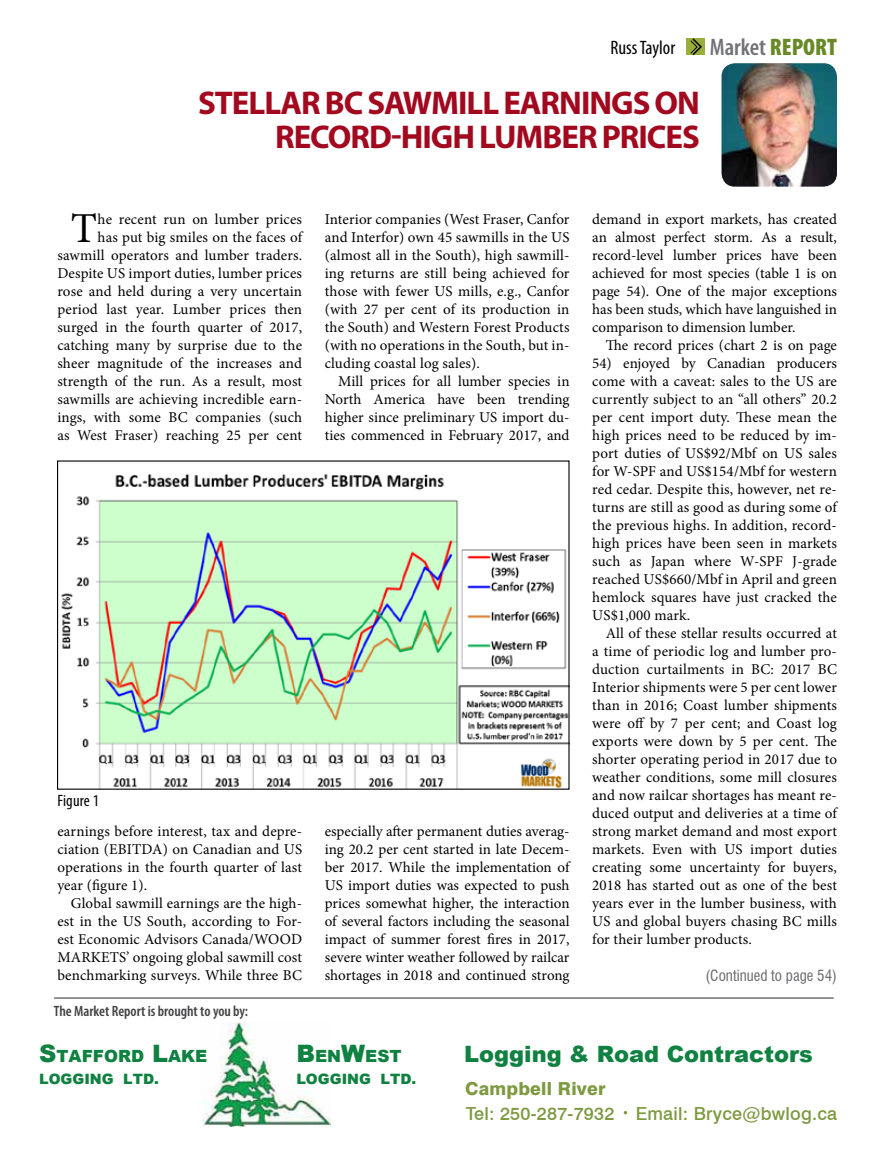
<style>
.page{position:relative;width:891px;height:1161px;background:#fff}
.page>*{position:absolute;margin:0;border:0;box-sizing:border-box;transform-origin:0 0}
.t1{font:42.75px "Minion Pro";color:#000}
.t2{font:700 33px/34.5px "Myriad Pro";letter-spacing:-.03em;color:#a2091e;text-align:right}
.t3{font:600 condensed 24px "Myriad Pro";color:#717275}
.t4{font:900 22.5px "Arial";color:#0f8140}
.t5{font:condensed 19.5px "Myriad Pro";color:#000}
.t6{font:500 18px "Swiss 721 BT";letter-spacing:.015em;color:#7e9a41}
.t7{font:800 18px "Swiss 721 BT";letter-spacing:.015em;color:#7e9a41}
.t8{font:900 16.8px "Arial";color:#0f8140}
.t9{font:condensed 16.5px "Myriad Pro";letter-spacing:.01em;color:#000}
.t10{font:15px/18px "Minion Pro";letter-spacing:.005em;color:#000;text-align:justify}
.t11{font:600 condensed 15px "Myriad Pro";color:#414042}
.t12{font:condensed 15px "Swiss 721 BT";color:#696a6d}
.t13{font:900 14.25px "Arial";color:#0f8140}
.s1{font-weight:900;color:#698928}
.s2{font-size:24px}
</style>
<div class="page">
<img style="left:202px;top:1022px;width:128px;height:104px">
<hr style="left:54px;top:998px;width:780px;height:1px;background:#414042">
<div style="left:686px;top:38px;width:18px;height:17px;background:#9aae3c"></div>
<svg style="left:690px;top:38px;width:12px;height:18px"></svg>
<img style="left:61px;top:473px;width:507px;height:315px">
<img style="left:722px;top:63px;width:115px;height:124px">
<h3 class="t5" style="left:610px;top:35px;width:66px">Russ Taylor</h3>
<h3 class="t3" style="left:710px;top:34px;width:129px">Market <span class="s1">REPORT</span></h3>
<h2 class="t2" style="left:198px;top:84px;width:503px">STELLAR BC SAWMILL EARNINGS ON<br>RECORD-HIGH LUMBER PRICES</h2>
<h1 class="t1" style="left:71px;top:200px;width:28px">T</h1>
<p class="t10" style="left:57px;top:211px;width:246px;text-align:right">he recent run on lumber prices<br>has put big smiles on the faces of sawmill operators and lumber traders.<br>Despite US import duties, lumber prices rose and held during a very uncertain period last year. Lumber prices then surged in the fourth quarter of 2017, catching many by surprise due to the sheer magnitude of the increases and strength of the run. As a result, most sawmills are achieving incredible earn&shy;ings, with some BC companies (such as West Fraser) reaching 25 per cent</p>
<p class="t10" style="left:325px;top:211px;width:246px">Interior companies (West Fraser, Canfor and Interfor) own 45 sawmills in the US (almost all in the South), high sawmill&shy;ing returns are still being achieved for those with fewer US mills, e.g., Canfor (with 27 per cent of its production in the South) and Western Forest Products (with no operations in the South, but in&shy;cluding coastal log sales).</p>
<p class="t10" style="left:325px;top:373px;width:246px;text-indent:14px">Mill prices for all lumber species in North America have been trending higher since preliminary US import du&shy;ties commenced in February 2017, and</p>
<p class="t9" style="left:57px;top:791px;width:43px">Figure 1</p>
<p class="t10" style="left:57px;top:822px;width:246px">earnings before interest, tax and depre&shy;ciation (EBITDA) on Canadian and US operations in the fourth quarter of last year (figure 1).</p>
<p class="t10" style="left:57px;top:894px;width:246px;text-indent:14px">Global sawmill earnings are the high&shy;est in the US South, according to For&shy;est Economic Advisors Canada/WOOD MARKETS’ ongoing global sawmill cost benchmarking surveys. While three BC</p>
<p class="t11" style="left:54px;top:1003px;width:196px">The Market Report is brought to you by:</p>
<p class="t10" style="left:325px;top:822px;width:246px">especially after permanent duties averag&shy;ing 20.2 per cent started in late Decem&shy;ber 2017. While the implementation of US import duties was expected to push prices somewhat higher, the interaction of several factors including the seasonal impact of summer forest fires in 2017, severe winter weather followed by railcar shortages in 2018 and continued strong</p>
<p class="t10" style="left:592px;top:211px;width:246px">demand in export markets, has created an almost perfect storm. As a result, record-level lumber prices have been achieved for most species (table 1 is on page 54). One of the major exceptions has been studs, which have languished in comparison to dimension lumber.</p>
<p class="t10" style="left:606px;top:337px;width:233px">The record prices (chart 2 is on page</p>
<p class="t10" style="left:592px;top:355px;width:246px">54) enjoyed by Canadian producers come with a caveat: sales to the US are currently subject to an “all others” 20.2 per cent import duty. These mean the high prices need to be reduced by im&shy;port duties of US$92/Mbf on US sales for W-SPF and US$154/Mbf for western red cedar. Despite this, however, net re&shy;turns are still as good as during some of the previous highs. In addition, record&shy;high prices have been seen in markets such as Japan where W-SPF J-grade reached US$660/Mbf in April and green hemlock squares have just cracked the US$1,000 mark.</p>
<p class="t10" style="left:592px;top:625px;width:246px;text-indent:14px">All of these stellar results occurred at a time of periodic log and lumber pro&shy;duction curtailments in BC: 2017 BC Interior shipments were 5 per cent lower than in 2016; Coast lumber shipments were off by 7 per cent; and Coast log exports were down by 5 per cent. The shorter operating period in 2017 due to weather conditions, some mill closures and now railcar shortages has meant re&shy;duced output and deliveries at a time of strong market demand and most export markets. Even with US import duties creating some uncertainty for buyers, 2018 has started out as one of the best years ever in the lumber business, with US and global buyers chasing BC mills for their lumber products.</p>
<p class="t12" style="left:705px;top:967px;width:133px">(Continued to page 54)</p>
<p class="t8" style="left:39px;top:1044px;width:170px"><span class="s2">S</span>TAFFORD <span class="s2">L</span>AKE</p>
<p class="t13" style="left:39px;top:1069px;width:121px">LOGGING LTD.</p>
<p class="t8" style="left:296px;top:1044px;width:107px"><span class="s2">B</span>EN<span class="s2">W</span>EST</p>
<p class="t13" style="left:296px;top:1069px;width:121px">LOGGING LTD.</p>
<h3 class="t4" style="left:464px;top:1038px;width:350px">Logging &amp; Road Contractors</h3>
<p class="t7" style="left:465px;top:1078px;width:142px">Campbell River</p>
<p class="t6" style="left:466px;top:1102px;width:373px">Tel: 250-287-7932 Email: Bryce@bwlog.ca</p>
</div>
